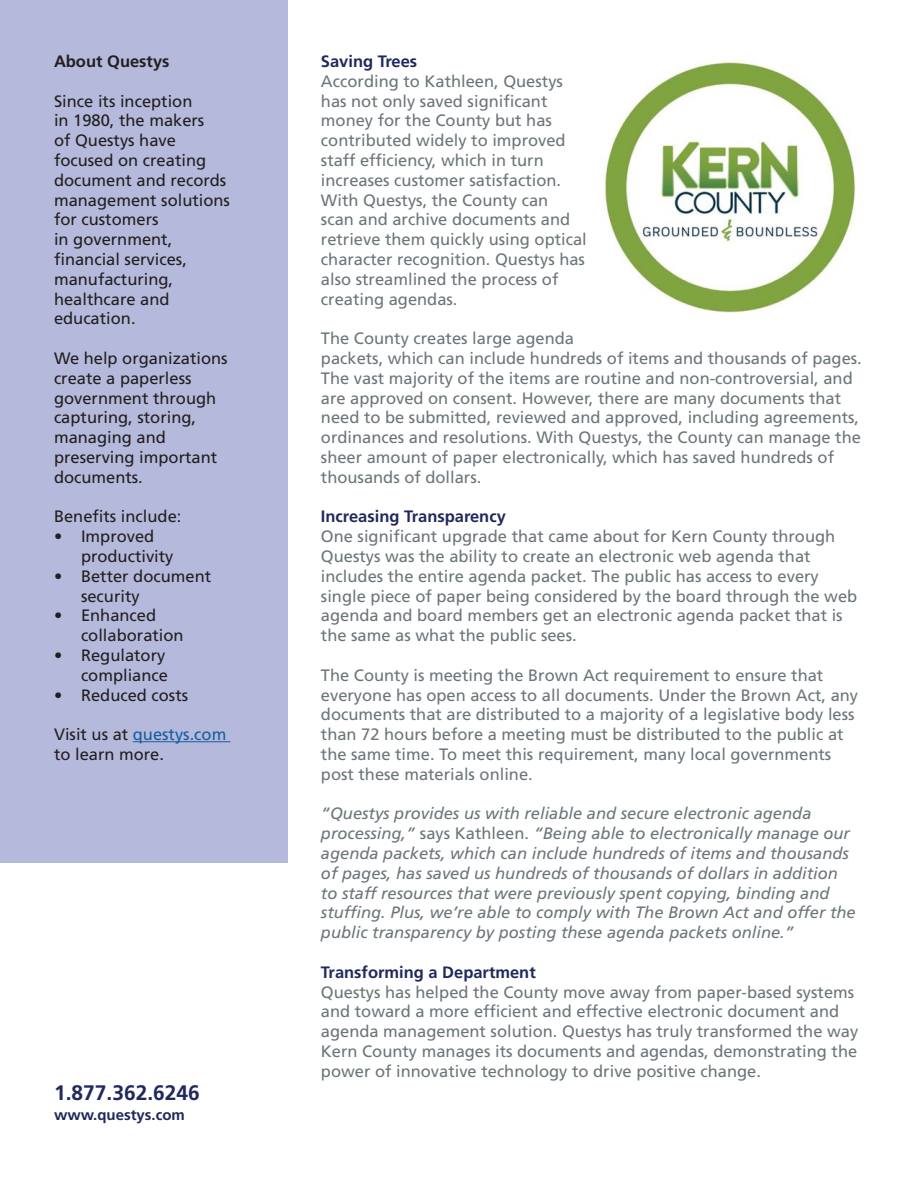
<style>
.page{position:relative;width:918px;height:1188px;background:#fff}
.page>*{position:absolute;margin:0;border:0;box-sizing:border-box;transform-origin:0 0}
.t1{font:700 21px "Frutiger LT Std";color:#20295c}
.t2{font:16.5px/19.8px "Frutiger LT Std";color:#6c767a}
.t3{font:16.5px/19.8px "Frutiger LT Std";color:#231f20}
.t4{font:italic 16.5px/19.8px "Frutiger LT Std";color:#6c767a}
.t5{font:700 16.5px "Frutiger LT Std";color:#20295c}
.t6{font:700 16.5px "Frutiger LT Std";color:#231f20}
.t7{font:700 15px "Frutiger LT Std";color:#20295c}
.s1{color:#175d9e}
.s2{font-style:normal}
</style>
<div class="page">
<div style="left:0;top:0;width:287px;height:862px;background:#b5badc"></div>
<hr style="left:133px;top:741px;width:97px;height:1px;background:#175d9e">
<img style="left:603px;top:61px;width:253px;height:252px">
<p class="t6" style="left:54px;top:51px;width:117px">About Questys</p>
<p class="t3" style="left:54px;top:91px;width:178px">Since its inception<br>in 1980, the makers<br>of Questys have focused on creating document and records management solutions for customers<br>in government, financial services, manufacturing, healthcare and education.</p>
<p class="t3" style="left:54px;top:348px;width:175px">We help organizations create a paperless government through capturing, storing, managing and preserving important documents.</p>
<p class="t3" style="left:54px;top:507px;width:129px">Benefits include:</p>
<p class="t3" style="left:81px;top:527px;width:94px;text-indent:-27px">• Improved productivity</p>
<p class="t3" style="left:81px;top:566px;width:132px;text-indent:-27px">• Better document security</p>
<p class="t3" style="left:81px;top:606px;width:104px;text-indent:-27px">• Enhanced collaboration</p>
<p class="t3" style="left:54px;top:645px;width:116px;text-align:right">• Regulatory compliance</p>
<p class="t3" style="left:54px;top:685px;width:136px">• Reduced costs</p>
<p class="t3" style="left:54px;top:725px;width:174px">Visit us at <span class="s1">questys.com </span>to learn more.</p>
<p class="t1" style="left:54px;top:1081px;width:147px">1.877.362.6246</p>
<p class="t7" style="left:54px;top:1106px;width:132px">www.questys.com</p>
<p class="t5" style="left:321px;top:51px;width:98px">Saving Trees</p>
<p class="t2" style="left:321px;top:71px;width:267px">According to Kathleen, Questys has not only saved significant money for the County but has contributed widely to improved staff efficiency, which in turn increases customer satisfaction.<br>With Questys, the County can<br>scan and archive documents and retrieve them quickly using optical character recognition. Questys has also streamlined the process of creating agendas.</p>
<p class="t2" style="left:321px;top:329px;width:542px">The County creates large agenda<br>packets, which can include hundreds of items and thousands of pages.<br>The vast majority of the items are routine and non-controversial, and are approved on consent. However, there are many documents that need to be submitted, reviewed and approved, including agreements, ordinances and resolutions. With Questys, the County can manage the sheer amount of paper electronically, which has saved hundreds of thousands of dollars.</p>
<p class="t5" style="left:321px;top:507px;width:186px">Increasing Transparency</p>
<p class="t2" style="left:321px;top:527px;width:538px">One significant upgrade that came about for Kern County through Questys was the ability to create an electronic web agenda that includes the entire agenda packet. The public has access to every single piece of paper being considered by the board through the web agenda and board members get an electronic agenda packet that is the same as what the public sees.</p>
<p class="t2" style="left:321px;top:665px;width:539px">The County is meeting the Brown Act requirement to ensure that everyone has open access to all documents. Under the Brown Act, any documents that are distributed to a majority of a legislative body less than 72 hours before a meeting must be distributed to the public at the same time. To meet this requirement, many local governments post these materials online.</p>
<p class="t4" style="left:321px;top:804px;width:536px">“Questys provides us with reliable and secure electronic agenda processing,” <span class="s2">says Kathleen.</span> “Being able to electronically manage our agenda packets, which can include hundreds of items and thousands of pages, has saved us hundreds of thousands of dollars in addition to staff resources that were previously spent copying, binding and stuffing. Plus, we’re able to comply with The Brown Act and offer the public transparency by posting these agenda packets online.”</p>
<p class="t5" style="left:321px;top:962px;width:216px">Transforming a Department</p>
<p class="t2" style="left:321px;top:982px;width:539px">Questys has helped the County move away from paper-based systems and toward a more efficient and effective electronic document and agenda management solution. Questys has truly transformed the way Kern County manages its documents and agendas, demonstrating the power of innovative technology to drive positive change.</p>
</div>
